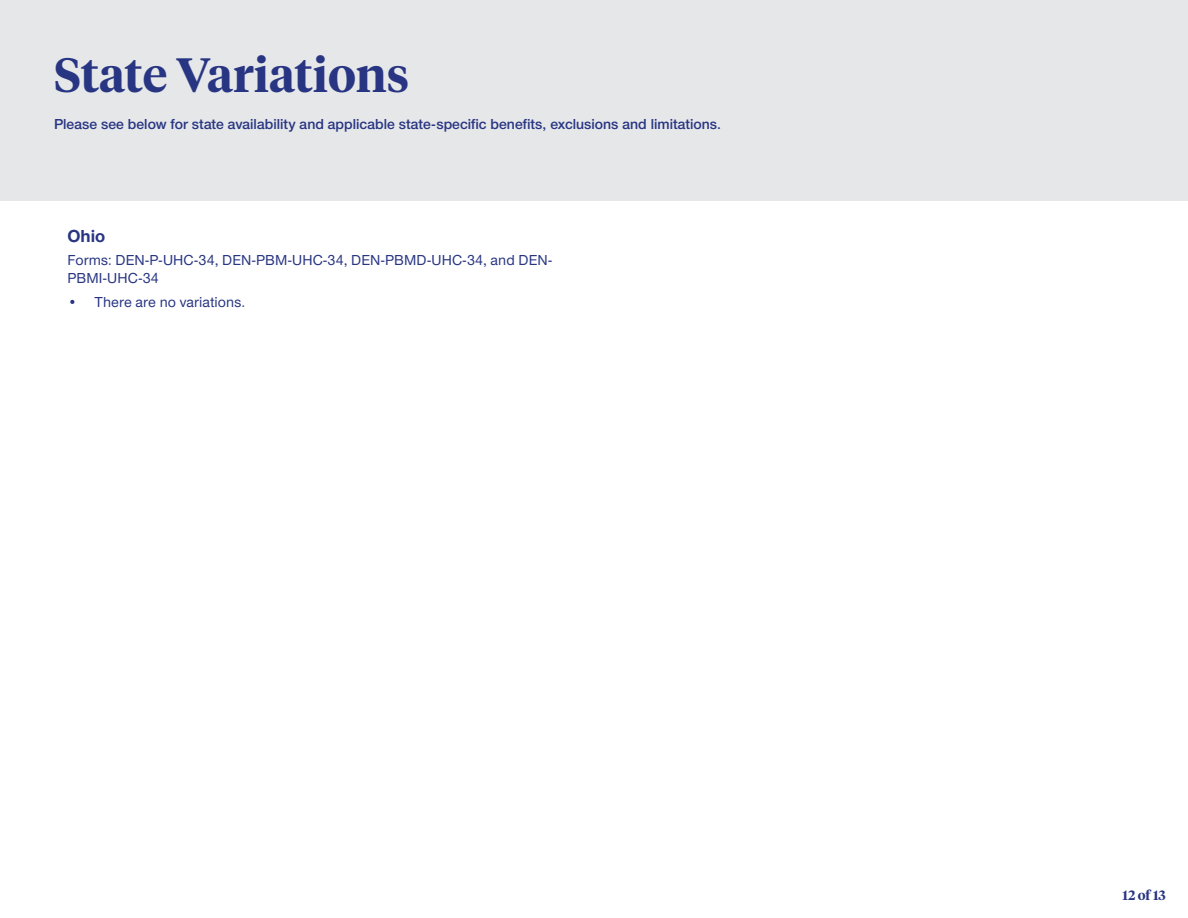
<style>
.page{position:relative;width:1188px;height:918px;background:#fff}
.page>*{position:absolute;margin:0;border:0;box-sizing:border-box;transform-origin:0 0}
.t1{font:600 48px "UHC Serif Headline";color:#283582}
.t2{font:700 18px "UHC Sans";color:#283582}
.t3{font:600 15px "UHC Sans";color:#283582}
.t4{font:500 15px/18px "UHC Sans";letter-spacing:.01em;color:#283582}
.t5{font:600 13.5px "UHC Serif Headline";color:#283582}
</style>
<div class="page">
<div style="left:0;top:0;width:1188px;height:201px;background:#e6e7e9"></div>
<h1 class="t1" style="left:54px;top:42px;width:357px">State Variations</h1>
<p class="t3" style="left:54px;top:114px;width:669px">Please see below for state availability and applicable state-specific benefits, exclusions and limitations.</p>
<p class="t2" style="left:68px;top:224px;width:39px">Ohio</p>
<p class="t4" style="left:68px;top:251px;width:486px">Forms: DEN-P-UHC-34, DEN-PBM-UHC-34, DEN-PBMD-UHC-34, and DEN-<br>PBMI-UHC-34</p>
<p class="t4" style="left:68px;top:292px;width:179px">• There are no variations.</p>
<p class="t5" style="left:1123px;top:886px;width:45px">12 of 13</p>
</div>
